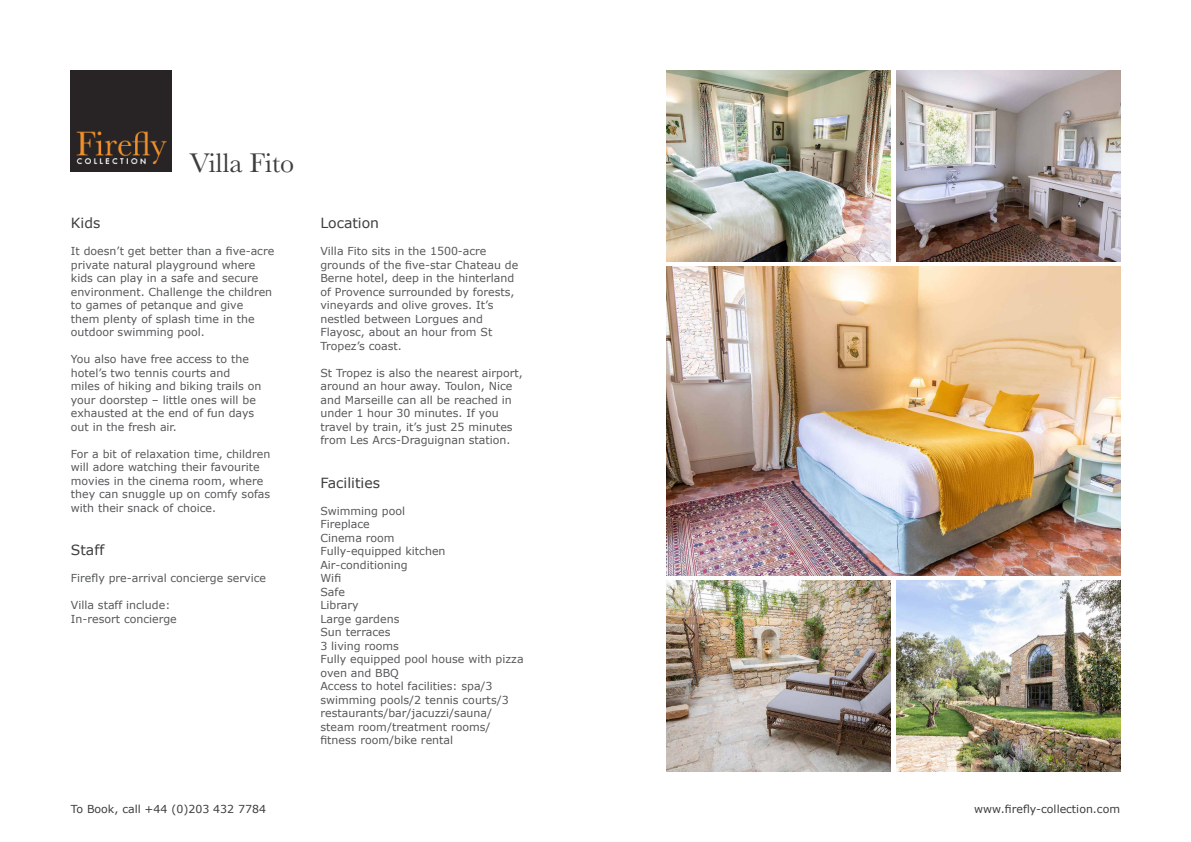
<style>
.page{position:relative;width:1191px;height:842px;background:#fff}
.page>*{position:absolute;margin:0;border:0;box-sizing:border-box;transform-origin:0 0}
.t1{font:28px "Baskerville";color:#3e3e3f}
.t2{font:14px "Verdana";color:#3e3e3f}
.t3{font:11px/13.5px "Verdana";color:#57585a}
.t4{font:11px "Verdana";color:#3e3e3f}
</style>
<div class="page">
<img style="left:71px;top:71px;width:101px;height:101px">
<img style="left:666px;top:267px;width:454px;height:308px">
<img style="left:666px;top:71px;width:224px;height:190px">
<img style="left:896px;top:71px;width:224px;height:190px">
<img style="left:666px;top:581px;width:224px;height:190px">
<img style="left:896px;top:581px;width:224px;height:190px">
<p class="t1" style="left:190px;top:145px;width:106px">Villa Fito</p>
<p class="t2" style="left:71px;top:214px;width:31px">Kids</p>
<p class="t3" style="left:71px;top:244px;width:205px">It doesn’t get better than a five-acre private natural playground where kids can play in a safe and secure environment. Challenge the children to games of petanque and give them plenty of splash time in the outdoor swimming pool.</p>
<p class="t3" style="left:71px;top:352px;width:192px">You also have free access to the hotel’s two tennis courts and miles of hiking and biking trails on your doorstep – little ones will be exhausted at the end of fun days out in the fresh air.</p>
<p class="t3" style="left:71px;top:447px;width:201px">For a bit of relaxation time, children will adore watching their favourite movies in the cinema room, where they can snuggle up on comfy sofas with their snack of choice.</p>
<p class="t2" style="left:71px;top:541px;width:35px">Staff</p>
<p class="t3" style="left:71px;top:572px;width:197px">Firefly pre-arrival concierge service</p>
<p class="t3" style="left:71px;top:599px;width:101px">Villa staff include:</p>
<p class="t3" style="left:71px;top:612px;width:107px">In-resort concierge</p>
<p class="t4" style="left:71px;top:802px;width:197px">To Book, call +44 (0)203 432 7784</p>
<p class="t2" style="left:320px;top:214px;width:60px">Location</p>
<p class="t3" style="left:320px;top:244px;width:199px">Villa Fito sits in the 1500-acre grounds of the five-star Chateau de<br>Berne hotel, deep in the hinterland of Provence surrounded by forests, vineyards and olive groves. It’s nestled between Lorgues and<br>Flayosc, about an hour from St<br>Tropez’s coast.</p>
<p class="t3" style="left:320px;top:366px;width:204px">St Tropez is also the nearest airport, around an hour away. Toulon, Nice and Marseille can all be reached in under 1 hour 30 minutes. If you travel by train, it’s just 25 minutes from Les Arcs-Draguignan station.</p>
<p class="t2" style="left:320px;top:474px;width:61px">Facilities</p>
<p class="t3" style="left:320px;top:504px;width:86px">Swimming pool</p>
<p class="t3" style="left:320px;top:518px;width:51px">Fireplace</p>
<p class="t3" style="left:320px;top:531px;width:76px">Cinema room</p>
<p class="t3" style="left:320px;top:545px;width:127px">Fully-equipped kitchen</p>
<p class="t3" style="left:320px;top:558px;width:89px">Air-conditioning</p>
<p class="t3" style="left:320px;top:572px;width:22px">Wifi</p>
<p class="t3" style="left:320px;top:585px;width:26px">Safe</p>
<p class="t3" style="left:320px;top:599px;width:40px">Library</p>
<p class="t3" style="left:320px;top:612px;width:80px">Large gardens</p>
<p class="t3" style="left:320px;top:626px;width:72px">Sun terraces</p>
<p class="t3" style="left:320px;top:639px;width:80px">3 living rooms</p>
<p class="t3" style="left:320px;top:653px;width:205px">Fully equipped pool house with pizza oven and BBQ</p>
<p class="t3" style="left:320px;top:680px;width:190px">Access to hotel facilities: spa/3 swimming pools/2 tennis courts/3 restaurants/bar/jacuzzi/sauna/ steam room/treatment rooms/ fitness room/bike rental</p>
<p class="t4" style="left:974px;top:802px;width:147px">www.firefly-collection.com</p>
</div>
